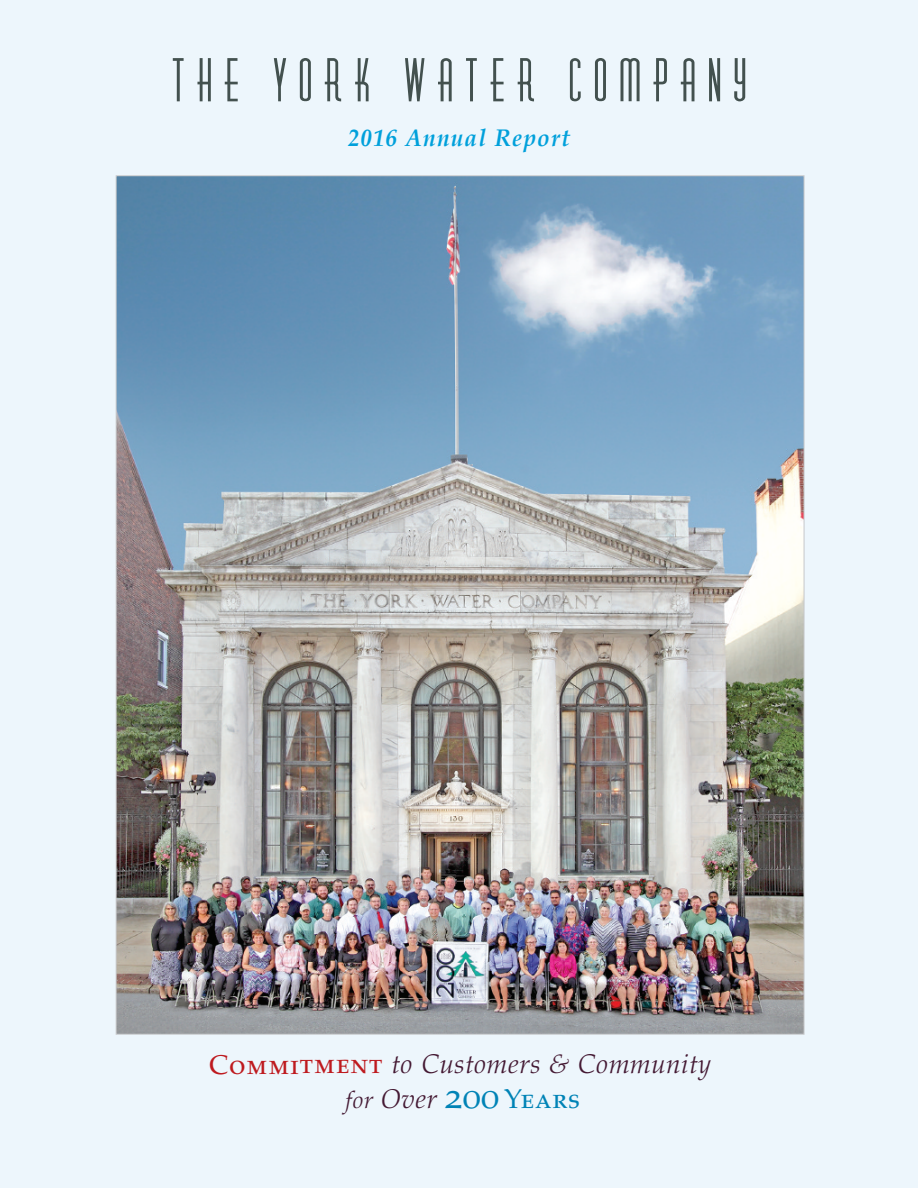
<style>
.page{position:relative;width:918px;height:1188px;background:#edf6fc}
.page>*{position:absolute;margin:0;border:0;box-sizing:border-box;transform-origin:0 0}
.t1{font:54px "Diner Fatt";letter-spacing:.235em;color:#43514f}
.t2{font:36px "Palatino SC";color:#0083b6}
.t3{font:italic 300 27px "Palatino";letter-spacing:.03em;color:#441933}
.t4{font:27px "Palatino SC";letter-spacing:.03em;color:#0083b6}
.t5{font:italic 700 24px "Palatino";letter-spacing:.05em;color:#00a0db;scale:.95 1}
.s1{font-family:"Palatino SC";font-weight:400;font-style:normal;color:#be1a1f}
.s2{font-size:24px}
</style>
<div class="page">
<img style="left:118px;top:177px;width:684px;height:856px">
<h1 class="t1" style="left:172px;top:51px;width:575px">UIF ZPSL XBUFS DPNQBOZ</h1>
<p class="t5" style="left:348px;top:126px;width:235px">2016 Annual Report</p>
<p class="t3" style="left:209px;top:1054px;width:503px"><span class="s1">Commitment</span> to Customers &amp; Community</p>
<h2 class="t2" style="left:444px;top:1082px;width:56px">200</h2>
<p class="t3" style="left:345px;top:1089px;width:93px"><span class="s2">for</span> Over</p>
<p class="t4" style="left:504px;top:1089px;width:78px">Years</p>
</div>
